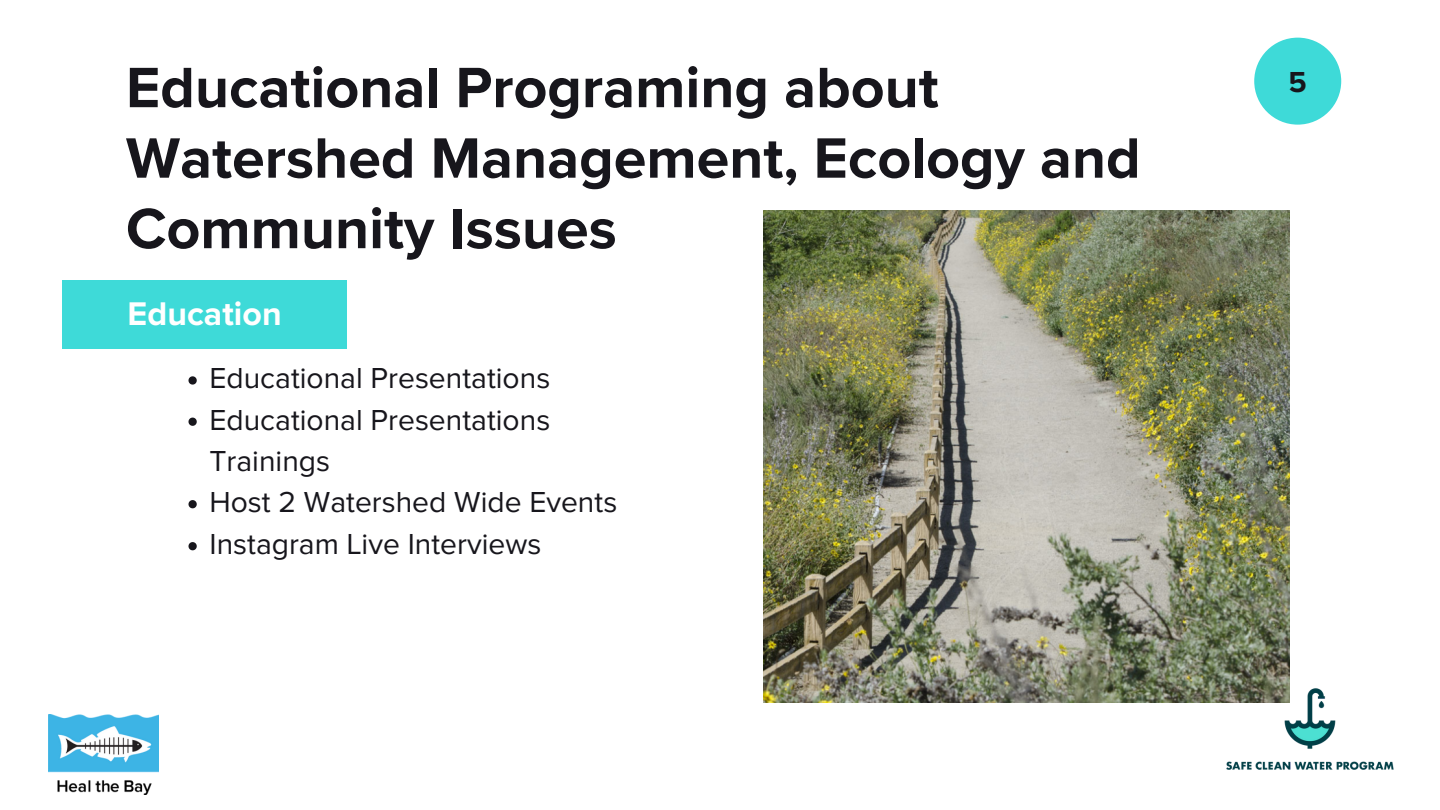
<style>
.page{position:relative;width:1440px;height:810px;background:#fff}
.page>*{position:absolute;margin:0;border:0;box-sizing:border-box;transform-origin:0 0}
.t1{font:700 59px/70.5px "Proxima Nova";color:#17161c}
.t2{font:700 34px "Proxima Nova";color:#fff}
.t3{font:30px/41.4px "Proxima Nova";color:#17161c}
.t4{font:700 30px "Proxima Nova";color:#17161c}
</style>
<div class="page">
<img style="left:763px;top:211px;width:527px;height:491px">
<svg style="left:189px;top:376px;width:8px;height:9px"></svg>
<svg style="left:189px;top:418px;width:8px;height:8px"></svg>
<svg style="left:189px;top:500px;width:8px;height:8px"></svg>
<svg style="left:189px;top:542px;width:8px;height:8px"></svg>
<img style="left:1215px;top:634px;width:179px;height:136px">
<img style="left:48px;top:715px;width:110px;height:80px">
<div style="left:1254px;top:38px;width:87px;height:87px;background:#3edad8;border-radius:50%"></div>
<div style="left:62px;top:280px;width:285px;height:69px;background:#3edad8"></div>
<h1 class="t1" style="left:126px;top:55px;width:1016px">Educational Programing about<br>Watershed Management, Ecology and<br>Community Issues</h1>
<p class="t2" style="left:128px;top:298px;width:156px">Education</p>
<p class="t3" style="left:209px;top:359px;width:409px">Educational Presentations<br>Educational Presentations<br>Trainings<br>Host 2 Watershed Wide Events<br>Instagram Live Interviews</p>
<p class="t4" style="left:1288px;top:68px;width:20px">5</p>
</div>
